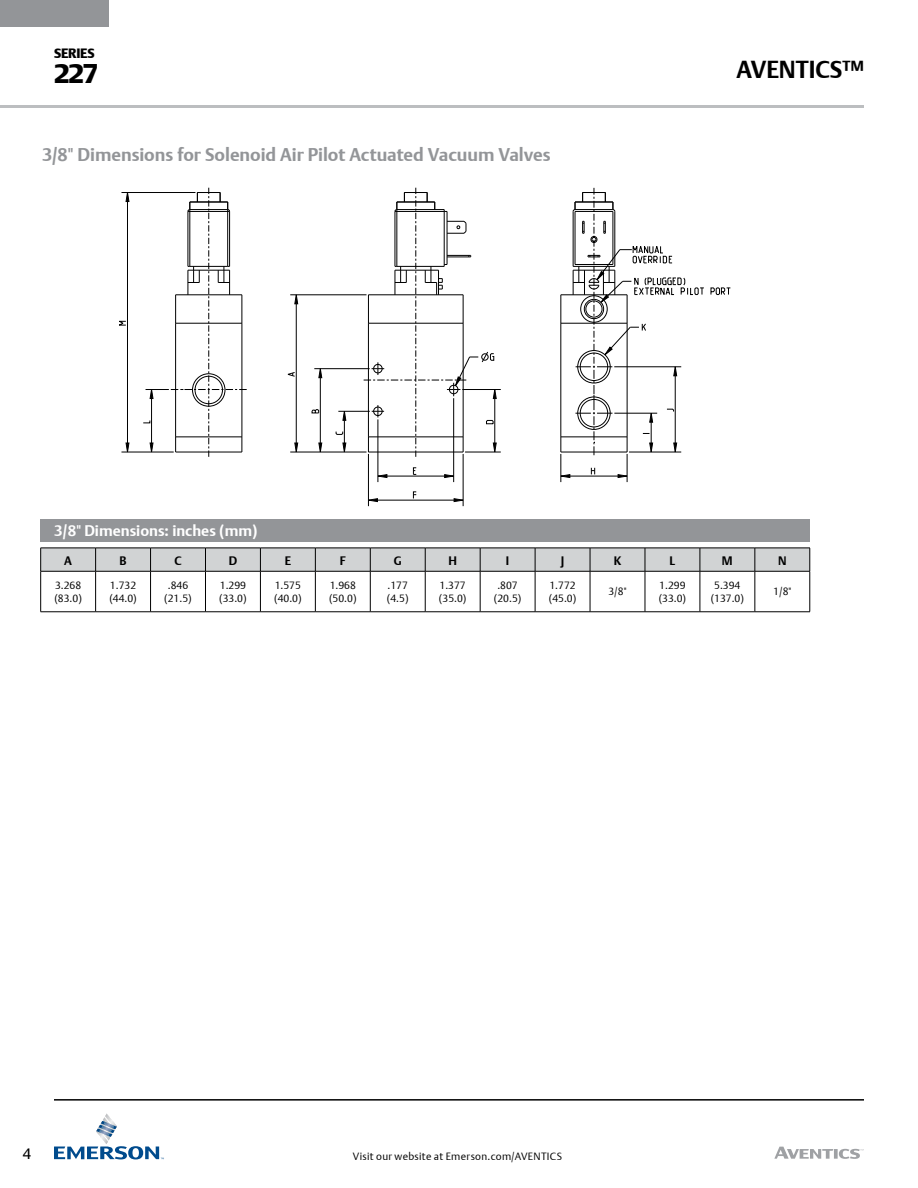
<style>
.page{position:relative;width:918px;height:1188px;background:#fff}
.page>*{position:absolute;margin:0;border:0;box-sizing:border-box;transform-origin:0 0}
.t1{font:900 27px "DTL Argo T";color:#000}
.t2{font:24px "DTL Argo T Bold";letter-spacing:-.005em;color:#000}
.Page_Header1{font:18px "DTL Argo T Bold";letter-spacing:-.005em;color:#939598}
.Dimensions_head{font:15px "DTL Argo T Bold";color:#fff}
.t3{font:15px "DTL Argo T";color:#000}
.t4{font:900 13.5px "DTL Argo T";letter-spacing:-.01em;color:#000}
.Table_center_Headers{font:12px "DTL Argo T Bold";color:#000}
.t5{font:10.5px "DTL Argo T Light";color:#000}
.t6{font:10.5px "DTL Argo T Light";letter-spacing:.03em;color:#000}
</style>
<div class="page">
<hr style="left:54px;top:1099px;width:810px;height:2px;background:#000">
<svg style="left:54px;top:1113px;width:110px;height:46px"></svg>
<div style="left:0;top:0;width:109px;height:27px;background:#939598"></div>
<hr style="left:0;top:105px;width:864px;height:3px;background:#bcbec0">
<svg style="left:774px;top:1147px;width:90px;height:12px"></svg>
<hr style="left:560px;top:323px;width:1px;height:114px;background:#000">
<svg style="left:413px;top:492px;width:4px;height:7px"></svg>
<svg style="left:369px;top:499px;width:8px;height:3px"></svg>
<svg style="left:454px;top:499px;width:9px;height:3px"></svg>
<svg style="left:413px;top:467px;width:4px;height:8px"></svg>
<svg style="left:379px;top:475px;width:8px;height:3px"></svg>
<svg style="left:445px;top:475px;width:8px;height:3px"></svg>
<svg style="left:312px;top:409px;width:7px;height:4px"></svg>
<svg style="left:319px;top:369px;width:3px;height:9px"></svg>
<svg style="left:319px;top:443px;width:3px;height:9px"></svg>
<svg style="left:287px;top:372px;width:8px;height:5px"></svg>
<svg style="left:295px;top:296px;width:3px;height:8px"></svg>
<svg style="left:295px;top:443px;width:3px;height:9px"></svg>
<svg style="left:119px;top:321px;width:7px;height:4px"></svg>
<svg style="left:126px;top:443px;width:3px;height:9px"></svg>
<svg style="left:126px;top:193px;width:3px;height:9px"></svg>
<svg style="left:711px;top:288px;width:19px;height:7px"></svg>
<hr style="left:377px;top:500px;width:77px;height:1px;background:#000">
<hr style="left:387px;top:476px;width:58px;height:1px;background:#000">
<hr style="left:290px;top:452px;width:77px;height:1px;background:#000">
<hr style="left:465px;top:452px;width:36px;height:1px;background:#000">
<hr style="left:296px;top:304px;width:1px;height:139px;background:#000">
<hr style="left:320px;top:378px;width:1px;height:65px;background:#000">
<hr style="left:338px;top:411px;width:32px;height:1px;background:#000">
<svg style="left:336px;top:411px;width:10px;height:41px"></svg>
<hr style="left:462px;top:389px;width:39px;height:1px;background:#000">
<hr style="left:368px;top:454px;width:1px;height:52px;background:#000">
<hr style="left:314px;top:368px;width:56px;height:1px;background:#000">
<hr style="left:378px;top:419px;width:1px;height:63px;background:#000">
<hr style="left:290px;top:295px;width:77px;height:1px;background:#000">
<hr style="left:453px;top:398px;width:1px;height:84px;background:#000">
<hr style="left:463px;top:454px;width:1px;height:52px;background:#000">
<hr style="left:121px;top:452px;width:53px;height:1px;background:#000">
<hr style="left:127px;top:202px;width:1px;height:241px;background:#000">
<hr style="left:121px;top:192px;width:74px;height:1px;background:#000">
<svg style="left:364px;top:188px;width:132px;height:269px"></svg>
<svg style="left:143px;top:188px;width:104px;height:269px"></svg>
<svg style="left:561px;top:188px;width:143px;height:294px"></svg>
<div style="left:192px;top:373px;width:33px;height:34px;border:1px solid #000;border-radius:50%"></div>
<div style="left:195px;top:376px;width:28px;height:28px;border:1px solid #000;border-radius:50%"></div>
<div style="left:577px;top:397px;width:34px;height:33px;border:1px solid #000;border-radius:50%"></div>
<div style="left:577px;top:350px;width:34px;height:33px;border:1px solid #000;border-radius:50%"></div>
<div style="left:580px;top:399px;width:28px;height:28px;border:1px solid #000;border-radius:50%"></div>
<div style="left:580px;top:353px;width:28px;height:28px;border:1px solid #000;border-radius:50%"></div>
<svg style="left:40px;top:548px;width:771px;height:23px"></svg>
<hr style="left:40px;top:571px;width:56px;height:1px;background:#000">
<hr style="left:40px;top:571px;width:1px;height:41px;background:#000">
<hr style="left:40px;top:612px;width:56px;height:1px;background:#000">
<hr style="left:96px;top:571px;width:55px;height:1px;background:#000">
<hr style="left:95px;top:571px;width:1px;height:41px;background:#000">
<hr style="left:96px;top:612px;width:55px;height:1px;background:#000">
<hr style="left:151px;top:571px;width:54px;height:1px;background:#000">
<hr style="left:150px;top:571px;width:1px;height:41px;background:#000">
<hr style="left:151px;top:612px;width:54px;height:1px;background:#000">
<hr style="left:205px;top:571px;width:55px;height:1px;background:#000">
<hr style="left:205px;top:571px;width:1px;height:41px;background:#000">
<hr style="left:205px;top:612px;width:55px;height:1px;background:#000">
<hr style="left:260px;top:571px;width:55px;height:1px;background:#000">
<hr style="left:260px;top:571px;width:1px;height:41px;background:#000">
<hr style="left:260px;top:612px;width:55px;height:1px;background:#000">
<hr style="left:315px;top:571px;width:55px;height:1px;background:#000">
<hr style="left:315px;top:571px;width:1px;height:41px;background:#000">
<hr style="left:315px;top:612px;width:55px;height:1px;background:#000">
<hr style="left:370px;top:571px;width:55px;height:1px;background:#000">
<hr style="left:370px;top:571px;width:1px;height:41px;background:#000">
<hr style="left:370px;top:612px;width:55px;height:1px;background:#000">
<hr style="left:425px;top:571px;width:55px;height:1px;background:#000">
<hr style="left:425px;top:571px;width:1px;height:41px;background:#000">
<hr style="left:425px;top:612px;width:55px;height:1px;background:#000">
<hr style="left:480px;top:571px;width:55px;height:1px;background:#000">
<hr style="left:480px;top:571px;width:1px;height:41px;background:#000">
<hr style="left:480px;top:612px;width:55px;height:1px;background:#000">
<hr style="left:535px;top:571px;width:55px;height:1px;background:#000">
<hr style="left:535px;top:571px;width:1px;height:41px;background:#000">
<hr style="left:535px;top:612px;width:55px;height:1px;background:#000">
<hr style="left:590px;top:571px;width:55px;height:1px;background:#000">
<hr style="left:590px;top:571px;width:1px;height:41px;background:#000">
<hr style="left:590px;top:612px;width:55px;height:1px;background:#000">
<hr style="left:645px;top:571px;width:55px;height:1px;background:#000">
<hr style="left:645px;top:571px;width:1px;height:41px;background:#000">
<hr style="left:700px;top:571px;width:55px;height:1px;background:#000">
<hr style="left:755px;top:571px;width:55px;height:1px;background:#000">
<hr style="left:645px;top:612px;width:55px;height:1px;background:#000">
<hr style="left:700px;top:612px;width:55px;height:1px;background:#000">
<hr style="left:755px;top:612px;width:55px;height:1px;background:#000">
<hr style="left:700px;top:571px;width:1px;height:41px;background:#000">
<hr style="left:755px;top:571px;width:1px;height:41px;background:#000">
<hr style="left:810px;top:571px;width:1px;height:41px;background:#000">
<div style="left:40px;top:519px;width:770px;height:23px;background:#939598"></div>
<p class="t4" style="left:54px;top:45px;width:42px">SERIES</p>
<h1 class="t1" style="left:54px;top:58px;width:46px">227</h1>
<h2 class="t2" style="left:737px;top:55px;width:129px">AVENTICS™</h2>
<p class="Page_Header1" style="left:42px;top:144px;width:510px">3/8" Dimensions for Solenoid Air Pilot Actuated Vacuum Valves</p>
<p class="Dimensions_head" style="left:54px;top:521px;width:205px">3/8" Dimensions: inches (mm)</p>
<p class="Table_center_Headers" style="left:64px;top:554px;width:9px">A</p>
<p class="Table_center_Headers" style="left:120px;top:554px;width:9px">B</p>
<p class="Table_center_Headers" style="left:174px;top:554px;width:9px">C</p>
<p class="Table_center_Headers" style="left:229px;top:554px;width:10px">D</p>
<p class="Table_center_Headers" style="left:285px;top:554px;width:8px">E</p>
<p class="Table_center_Headers" style="left:340px;top:554px;width:7px">F</p>
<p class="Table_center_Headers" style="left:394px;top:554px;width:9px">G</p>
<p class="Table_center_Headers" style="left:448px;top:554px;width:10px">H</p>
<p class="Table_center_Headers" style="left:506px;top:554px;width:5px">I</p>
<p class="Table_center_Headers" style="left:561px;top:554px;width:5px">J</p>
<p class="Table_center_Headers" style="left:614px;top:554px;width:9px">K</p>
<p class="Table_center_Headers" style="left:670px;top:554px;width:7px">L</p>
<p class="Table_center_Headers" style="left:722px;top:554px;width:12px">M</p>
<p class="Table_center_Headers" style="left:778px;top:554px;width:10px">N</p>
<p class="t5" style="left:55px;top:579px;width:28px">3.268</p>
<p class="t5" style="left:54px;top:592px;width:29px">(83.0)</p>
<p class="t5" style="left:168px;top:579px;width:22px">.846</p>
<p class="t5" style="left:164px;top:592px;width:29px">(21.5)</p>
<p class="t5" style="left:330px;top:579px;width:28px">1.968</p>
<p class="t5" style="left:329px;top:592px;width:29px">(50.0)</p>
<p class="t5" style="left:497px;top:579px;width:22px">.807</p>
<p class="t5" style="left:494px;top:592px;width:29px">(20.5)</p>
<p class="t5" style="left:110px;top:579px;width:28px">1.732</p>
<p class="t5" style="left:109px;top:592px;width:29px">(44.0)</p>
<p class="t5" style="left:440px;top:579px;width:28px">1.377</p>
<p class="t5" style="left:439px;top:592px;width:29px">(35.0)</p>
<p class="t5" style="left:714px;top:579px;width:28px">5.394</p>
<p class="t5" style="left:711px;top:592px;width:35px">(137.0)</p>
<p class="t5" style="left:220px;top:579px;width:28px">1.299</p>
<p class="t5" style="left:219px;top:592px;width:29px">(33.0)</p>
<p class="t5" style="left:549px;top:579px;width:28px">1.772</p>
<p class="t5" style="left:549px;top:592px;width:29px">(45.0)</p>
<p class="t5" style="left:659px;top:579px;width:28px">1.299</p>
<p class="t5" style="left:659px;top:592px;width:29px">(33.0)</p>
<p class="t5" style="left:275px;top:579px;width:28px">1.575</p>
<p class="t5" style="left:274px;top:592px;width:29px">(40.0)</p>
<p class="t5" style="left:388px;top:579px;width:22px">.177</p>
<p class="t5" style="left:387px;top:592px;width:23px">(4.5)</p>
<p class="t5" style="left:608px;top:585px;width:20px">3/8"</p>
<p class="t5" style="left:773px;top:585px;width:20px">1/8"</p>
<h3 class="t3" style="left:23px;top:1145px;width:10px">4</h3>
<p class="t6" style="left:353px;top:1150px;width:211px">Visit our website at Emerson.com/AVENTICS</p>
</div>
